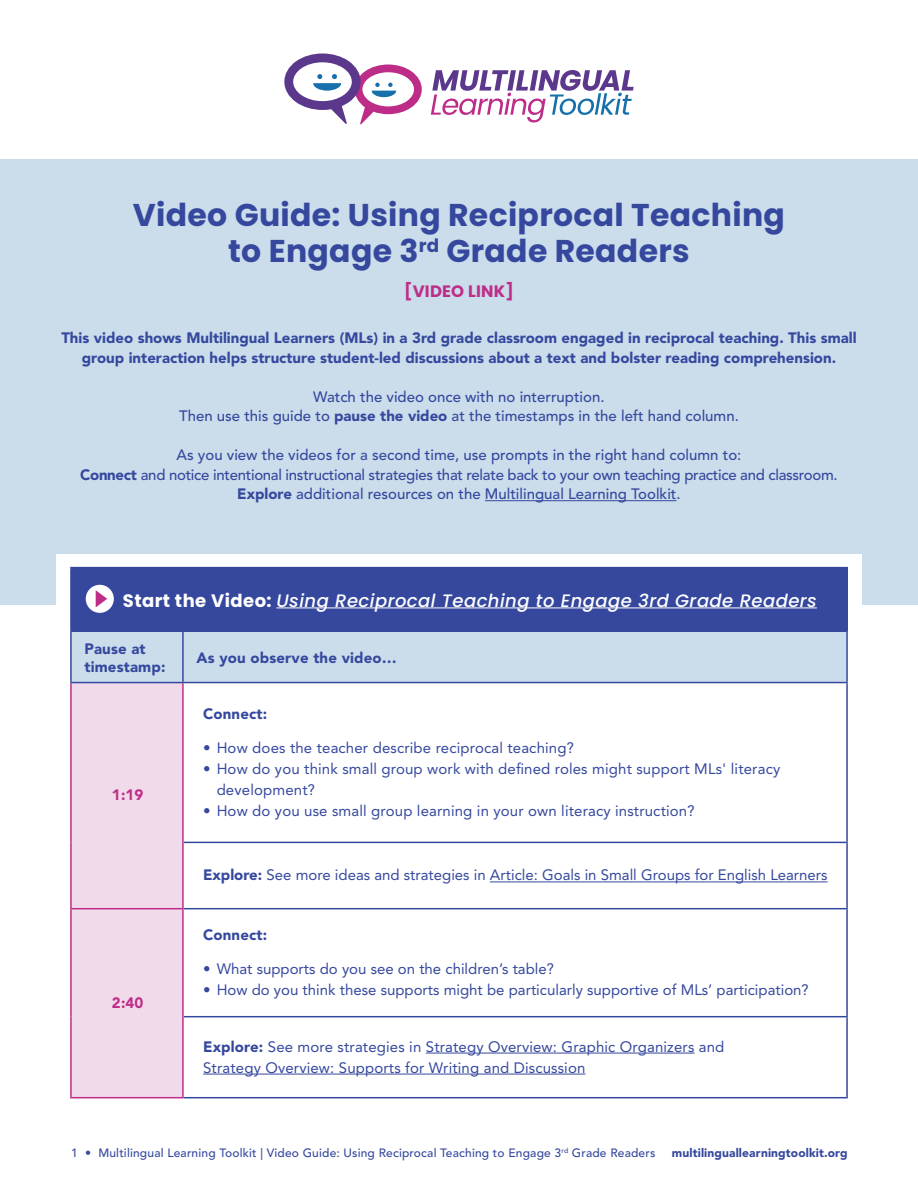
<style>
.page{position:relative;width:918px;height:1188px;background:#fff}
.page>*{position:absolute;margin:0;border:0;box-sizing:border-box;transform-origin:0 0}
.Bold_subhead{font:700 31.5px/36px "Poppins";letter-spacing:.01em;color:#35489e;text-align:center}
.line_header{font:italic 500 18px "Poppins";letter-spacing:.025em;color:#fff}
.Bold_subhead-2{font:700 16.5px "Poppins";letter-spacing:.01em;color:#be2e89}
.New_CHART_BODY{font:15px/21px "Avenir LT Std";letter-spacing:.01em;color:#35489e}
.t1{font:500 15px/19.5px "Avenir LT Std";color:#35489e;text-align:center}
.New_CHART_BODY-2{font:900 15px/19.5px "Avenir LT Std";color:#35489e;text-align:center}
.Chart_10{font:900 15px "Avenir LT Std";color:#be2e89}
.t2{font:500 12px "Avenir LT Std";letter-spacing:.015em;color:#35489e}
.t3{font:900 12px "Avenir LT Std";letter-spacing:.01em;color:#35489e}
.s1{font-weight:900}
.s2{font-weight:700;font-style:normal}
</style>
<div class="page">
<div style="left:0;top:159px;width:918px;height:446px;background:#cbddeb"></div>
<div style="left:56px;top:554px;width:806px;height:138px;background:#fff"></div>
<hr style="left:485px;top:500px;width:192px;height:1px;background:#35489e">
<svg style="left:431px;top:70px;width:203px;height:52px"></svg>
<svg style="left:284px;top:53px;width:138px;height:72px"></svg>
<div style="left:71px;top:568px;width:776px;height:63px;background:#35489e"></div>
<div style="left:72px;top:632px;width:774px;height:50px;background:#cbddeb"></div>
<div style="left:72px;top:683px;width:110px;height:414px;background:#f1daea"></div>
<svg style="left:184px;top:683px;width:662px;height:414px"></svg>
<hr style="left:184px;top:1016px;width:664px;height:1px;background:#35489e">
<hr style="left:184px;top:1097px;width:664px;height:1px;background:#35489e">
<hr style="left:70px;top:567px;width:113px;height:1px;background:#35489e">
<hr style="left:70px;top:568px;width:2px;height:62px;background:#35489e">
<hr style="left:183px;top:567px;width:665px;height:1px;background:#35489e">
<hr style="left:846px;top:568px;width:2px;height:62px;background:#35489e">
<hr style="left:184px;top:842px;width:664px;height:1px;background:#35489e">
<hr style="left:184px;top:908px;width:664px;height:1px;background:#35489e">
<hr style="left:182px;top:632px;width:2px;height:50px;background:#35489e">
<hr style="left:846px;top:683px;width:2px;height:159px;background:#35489e">
<hr style="left:846px;top:843px;width:2px;height:65px;background:#35489e">
<hr style="left:846px;top:909px;width:2px;height:107px;background:#35489e">
<hr style="left:846px;top:1017px;width:2px;height:80px;background:#35489e">
<hr style="left:70px;top:909px;width:2px;height:108px;background:#be2e89">
<hr style="left:182px;top:909px;width:2px;height:108px;background:#be2e89">
<hr style="left:70px;top:1017px;width:2px;height:80px;background:#be2e89">
<hr style="left:182px;top:1017px;width:2px;height:80px;background:#be2e89">
<hr style="left:70px;top:1097px;width:114px;height:1px;background:#be2e89">
<hr style="left:70px;top:683px;width:2px;height:159px;background:#be2e89">
<hr style="left:182px;top:683px;width:2px;height:159px;background:#be2e89">
<hr style="left:70px;top:842px;width:2px;height:66px;background:#be2e89">
<hr style="left:182px;top:842px;width:2px;height:66px;background:#be2e89">
<hr style="left:70px;top:908px;width:114px;height:1px;background:#be2e89">
<hr style="left:70px;top:630px;width:113px;height:2px;background:#35489e">
<hr style="left:70px;top:632px;width:2px;height:50px;background:#35489e">
<hr style="left:183px;top:630px;width:665px;height:2px;background:#35489e">
<hr style="left:846px;top:632px;width:2px;height:50px;background:#35489e">
<hr style="left:70px;top:682px;width:113px;height:1px;background:#35489e">
<hr style="left:183px;top:682px;width:665px;height:1px;background:#35489e">
<hr style="left:276px;top:607px;width:541px;height:1px;background:#fff">
<hr style="left:490px;top:882px;width:338px;height:1px;background:#35489e">
<hr style="left:426px;top:1053px;width:269px;height:1px;background:#35489e">
<hr style="left:203px;top:1074px;width:382px;height:1px;background:#35489e">
<div style="left:86px;top:585px;width:28px;height:28px;background:#fff;border-radius:50%"></div>
<svg style="left:96px;top:590px;width:11px;height:17px"></svg>
<p class="Bold_subhead" style="left:133px;top:197px;width:654px">Video Guide: Using Reciprocal Teaching to Engage 3<sup>rd</sup> Grade Readers</p>
<p class="Bold_subhead-2" style="left:404px;top:281px;width:111px">[VIDEO LINK]</p>
<p class="New_CHART_BODY-2" style="left:61px;top:328px;width:797px">This video shows Multilingual Learners (MLs) in a 3rd grade classroom engaged in reciprocal teaching. This small group interaction helps structure student-led discussions about a text and bolster reading comprehension.</p>
<p class="t1" style="left:179px;top:387px;width:561px">Watch the video once with no interruption.<br>Then use this guide to <span class="s1">pause the video</span> at the timestamps in the left hand column.</p>
<p class="t1" style="left:80px;top:446px;width:759px">As you view the videos for a second time, use prompts in the right hand column to:<br><span class="s1">Connect</span> and notice intentional instructional strategies that relate back to your own teaching practice and classroom.<br><span class="s1">Explore</span> additional resources on the Multilingual Learning Toolkit.</p>
<p class="line_header" style="left:123px;top:590px;width:696px"><span class="s2">Start the Video:</span> Using Reciprocal Teaching to Engage 3rd Grade Readers</p>
<p class="New_CHART_BODY-2" style="left:84px;top:639px;width:83px;line-height:18px;text-align:left">Pause at timestamp:</p>
<p class="New_CHART_BODY-2" style="left:196px;top:648px;width:202px">As you observe the video…</p>
<p class="Chart_10" style="left:112px;top:786px;width:33px">1:19</p>
<p class="Chart_10" style="left:112px;top:994px;width:33px">2:40</p>
<p class="New_CHART_BODY-2" style="left:203px;top:704px;width:66px">Connect:</p>
<p class="New_CHART_BODY" style="left:203px;top:737px;width:372px">• How does the teacher describe reciprocal teaching?</p>
<p class="New_CHART_BODY" style="left:217px;top:758px;width:565px;text-indent:-14px">• How do you think small group work with defined roles might support MLs' literacy development?</p>
<p class="New_CHART_BODY" style="left:203px;top:800px;width:493px">• How do you use small group learning in your own literacy instruction?</p>
<p class="New_CHART_BODY" style="left:203px;top:865px;width:626px"><span class="s1">Explore:</span> See more ideas and strategies in Article: Goals in Small Groups for English Learners</p>
<p class="New_CHART_BODY-2" style="left:203px;top:925px;width:66px">Connect:</p>
<p class="New_CHART_BODY" style="left:203px;top:959px;width:352px">• What supports do you see on the children’s table?</p>
<p class="New_CHART_BODY" style="left:203px;top:980px;width:607px">• How do you think these supports might be particularly supportive of MLs’ participation?</p>
<p class="New_CHART_BODY" style="left:203px;top:1036px;width:523px"><span class="s1">Explore:</span> See more strategies in Strategy Overview: Graphic Organizers and<br>Strategy Overview: Supports for Writing and Discussion</p>
<p class="t2" style="left:71px;top:1146px;width:586px">1 • Multilingual Learning Toolkit | Video Guide: Using Reciprocal Teaching to Engage 3<sup>rd</sup> Grade Readers</p>
<p class="t3" style="left:672px;top:1146px;width:177px">multilinguallearningtoolkit.org</p>
</div>
